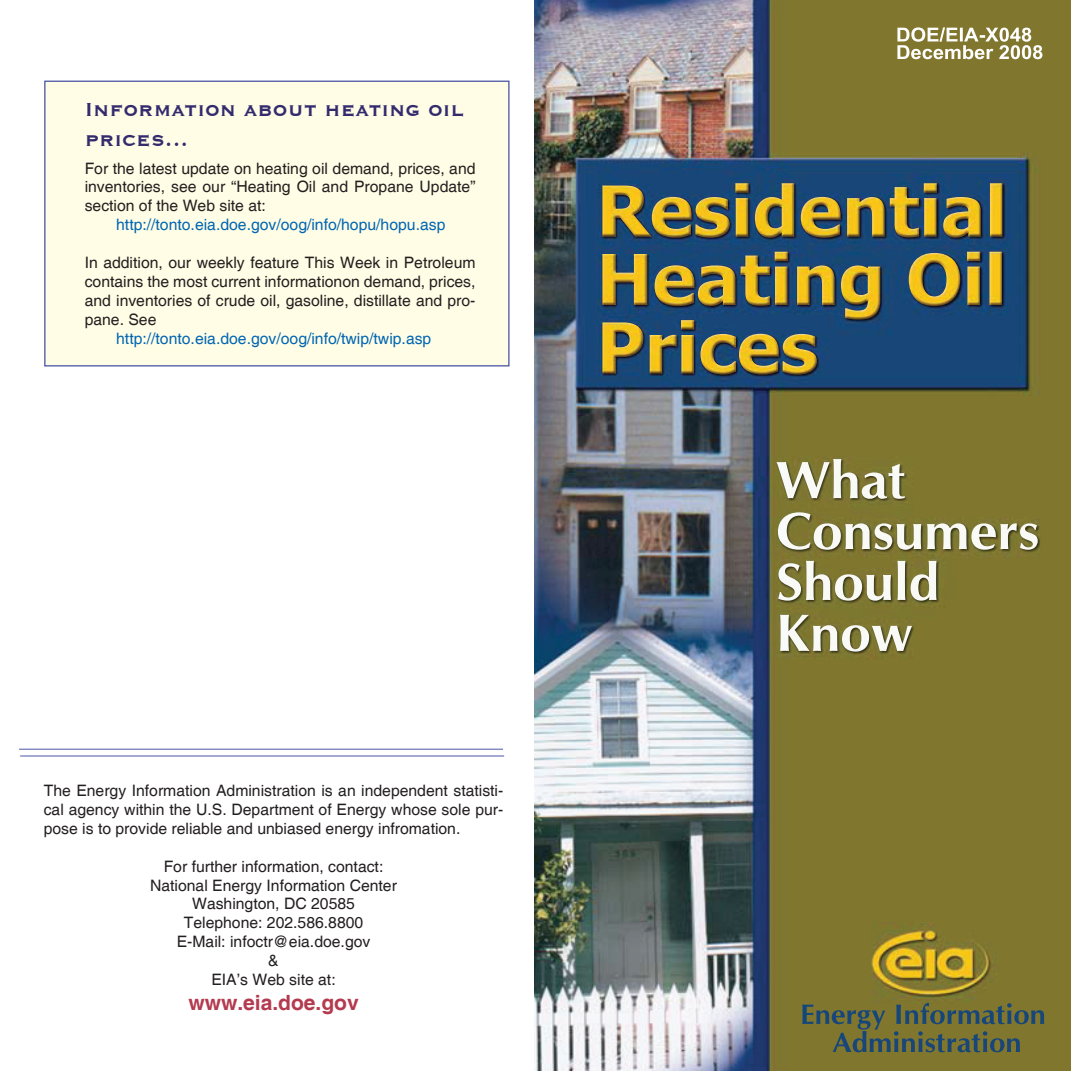
<style>
.page{position:relative;width:1071px;height:1071px;background:#fff}
.page>*{position:absolute;margin:0;border:0;box-sizing:border-box;transform-origin:0 0}
.t1{font:700 24.5px/29.4px "Copperplate Gothic BT";color:#332b6e}
.t2{font:700 21px "Helvetica";color:#b43b4f}
.t3{font:15.75px/18.9px "Helvetica";color:#231f20;text-align:justify}
.t4{font:15.75px "Helvetica";color:#0166b3}
</style>
<div class="page">
<div style="left:44px;top:81px;width:466px;height:286px;background:#fffde5;border:1px solid #4c57a5"></div>
<img style="left:535px;top:0;width:536px;height:1071px">
<hr style="left:20px;top:756px;width:484px;height:1px;background:#4c57a5">
<hr style="left:19px;top:749px;width:484px;height:1px;background:#4c57a5">
<h1 class="t1" style="left:85px;top:95px;width:382px">Information about heating oil prices...</h1>
<p class="t3" style="left:85px;top:159px;width:392px">For the latest update on heating oil demand, prices, and inventories, see our “Heating Oil and Propane Update” section of the Web site at:</p>
<p class="t4" style="left:116px;top:216px;width:331px">http://tonto.eia.doe.gov/oog/info/hopu/hopu.asp</p>
<p class="t3" style="left:85px;top:254px;width:392px">In addition, our weekly feature This Week in Petroleum contains the most current informationon demand, prices, and inventories of crude oil, gasoline, distillate and pro&shy;pane. See</p>
<p class="t4" style="left:116px;top:329px;width:317px">http://tonto.eia.doe.gov/oog/info/twip/twip.asp</p>
<p class="t3" style="left:44px;top:782px;width:461px">The Energy Information Administration is an independent statisti&shy;cal agency within the U.S. Department of Energy whose sole pur&shy;pose is to provide reliable and unbiased energy infromation.</p>
<p class="t3" style="left:150px;top:857px;width:248px;text-align:center">For further information, contact:<br>National Energy Information Center<br>Washington, DC 20585<br>Telephone: 202.586.8800<br>E-Mail: infoctr@eia.doe.gov<br>&amp;<br>EIA’s Web site at:</p>
<h2 class="t2" style="left:188px;top:990px;width:172px">www.eia.doe.gov</h2>
</div>
